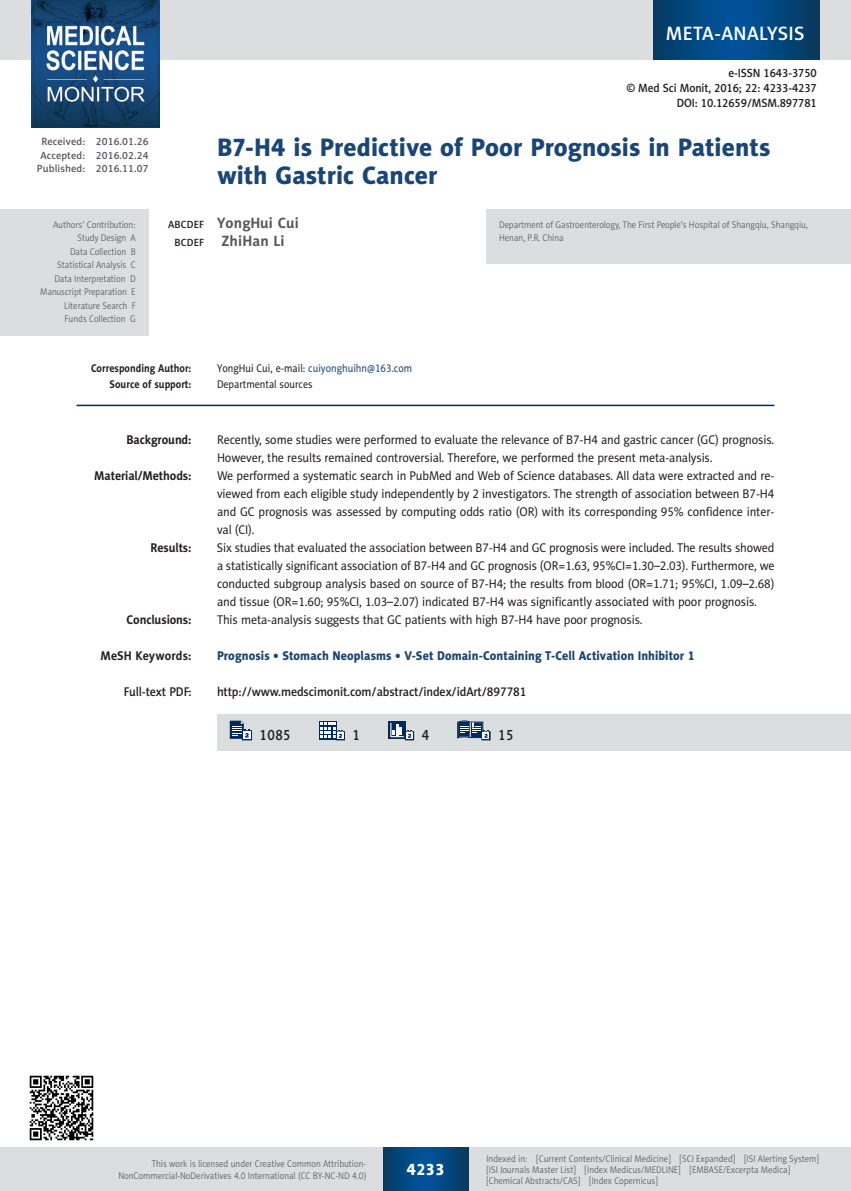
<style>
.page{position:relative;width:851px;height:1191px;background:#fff}
.page>*{position:absolute;margin:0;border:0;box-sizing:border-box;transform-origin:0 0}
.MSM_Tytul{font:25.5px/28.5px "Naomi Sans EFN Heavy";color:#1a4574}
.t1{font:19.5px "Naomi Sans EFN Medium";letter-spacing:.01em;color:#fff}
.t2{font:16.5px "Naomi Sans EFN Heavy";color:#fff}
.MSM_Autorzy{font:700 15px "Naomi Sans EFN";letter-spacing:.01em;color:#57585a}
.MSM_dane{font:15px "Naomi Sans EFN Medium";letter-spacing:.03em;color:#231f20;scale:.9 1}
.MSM_Summary_body{font:12.75px/18px "Naomi Sans EFN";letter-spacing:-.01em;color:#231f20;scale:.95 1}
.MSM_Summary_body-2{font:12.75px/18px "Naomi Sans EFN";letter-spacing:-.01em;color:#231f20;text-align:justify;scale:.94 1}
.MSM_keywords{font:12.75px "Naomi Sans EFN Heavy";letter-spacing:.005em;color:#1a4574;scale:.95 1}
.MSM_full_text_pdf{font:12.75px "Naomi Sans EFN Medium";letter-spacing:-.01em;color:#231f20;scale:.95 1}
.MSM_Summary_body-3{font:700 12.75px "Naomi Sans EFN";letter-spacing:-.01em;color:#231f20;scale:.95 1}
.MSM_keywords-2{font:700 12.75px "Naomi Sans EFN";letter-spacing:.005em;color:#231f20;scale:.95 1}
.MSM_Summary_body-4{font:700 12.75px "Naomi Sans EFN";letter-spacing:-.01em;color:#231f20;scale:.94 1}
.MSM_full_text_pdf-2{font:12px "Naomi Sans EFN Medium";letter-spacing:-.01em;color:#231f20;scale:.95 1}
.MSM_Adres{font:11.25px "Naomi Sans EFN";color:#1a4574;scale:.9 1}
.MSM_Adres-2{font:700 11.25px "Naomi Sans EFN";color:#231f20;scale:.9 1}
.MSM_Support{font:11.25px "Naomi Sans EFN";color:#231f20;scale:.9 1}
.MSM_Support-2{font:700 11.25px "Naomi Sans EFN";color:#231f20;scale:.9 1}
.t3{font:10.5px "Naomi Sans EFN Medium";letter-spacing:.01em;color:#57585a}
.MSM_Afiliacja{font:9.75px/11.2px "Naomi Sans EFN Light";color:#57585a;scale:.9 1}
.s1{font-family:"Naomi Sans EFN Medium";font-weight:400;font-size:10.5px;color:#231f20}
.s2{color:#231f20}
</style>
<div class="page">
<div style="left:217px;top:714px;width:633px;height:36px;background:#dcdddf"></div>
<svg style="left:230px;top:720px;width:22px;height:20px"></svg>
<div style="left:319px;top:721px;width:17px;height:18px;background:#00295c"></div>
<svg style="left:320px;top:722px;width:25px;height:18px"></svg>
<div style="left:388px;top:721px;width:18px;height:18px;background:#00295c"></div>
<svg style="left:390px;top:723px;width:24px;height:17px"></svg>
<svg style="left:457px;top:720px;width:33px;height:20px"></svg>
<hr style="left:77px;top:405px;width:697px;height:1px;background:#00295c">
<div style="left:0;top:210px;width:148px;height:126px;background:#dcdddf"></div>
<div style="left:486px;top:210px;width:364px;height:54px;background:#dcdddf"></div>
<img style="left:29px;top:1075px;width:65px;height:66px">
<div style="left:0;top:1148px;width:850px;height:43px;background:#dcdddf"></div>
<svg style="left:383px;top:1147px;width:85px;height:43px;background:#02477e"></svg>
<div style="left:0;top:0;width:850px;height:60px;background:#dcdddf"></div>
<img style="left:32px;top:0;width:127px;height:128px">
<svg style="left:653px;top:0;width:166px;height:60px;background:#02477e"></svg>
<h2 class="t1" style="left:665px;top:22px;width:140px">META-ANALYSIS</h2>
<p class="t3" style="left:41px;top:136px;width:109px">Received: 2016.01.26</p>
<p class="t3" style="left:40px;top:149px;width:110px">Accepted: 2016.02.24</p>
<p class="t3" style="left:37px;top:163px;width:113px">Published: 2016.11.07</p>
<p class="MSM_Afiliacja" style="left:53px;top:219px;width:93px">Authors’ Contribution:</p>
<p class="MSM_Afiliacja" style="left:77px;top:232px;width:66px">Study Design A</p>
<p class="MSM_Afiliacja" style="left:70px;top:246px;width:74px">Data Collection B</p>
<p class="MSM_Afiliacja" style="left:57px;top:259px;width:89px">Statistical Analysis C</p>
<p class="MSM_Afiliacja" style="left:54px;top:273px;width:92px">Data Interpretation D</p>
<p class="MSM_Afiliacja" style="left:40px;top:286px;width:107px">Manuscript Preparation E</p>
<p class="MSM_Afiliacja" style="left:64px;top:300px;width:81px">Literature Search F</p>
<p class="MSM_Afiliacja" style="left:65px;top:313px;width:80px">Funds Collection G</p>
<p class="MSM_full_text_pdf-2" style="left:728px;top:66px;width:95px">e-ISSN 1643-3750</p>
<p class="MSM_full_text_pdf-2" style="left:626px;top:81px;width:202px">© Med Sci Monit, 2016; 22: 4233-4237</p>
<p class="MSM_full_text_pdf-2" style="left:676px;top:96px;width:149px">DOI: 10.12659/MSM.897781</p>
<p class="MSM_Tytul" style="left:217px;top:132px;width:554px">B7-H4 is Predictive of Poor Prognosis in Patients with Gastric Cancer</p>
<p class="MSM_Autorzy" style="left:168px;top:214px;width:132px"><span class="s1">ABCDEF</span> YongHui Cui</p>
<p class="MSM_Autorzy" style="left:175px;top:232px;width:111px"><span class="s1">BCDEF</span> ZhiHan Li</p>
<p class="MSM_Afiliacja" style="left:499px;top:218px;width:345px;line-height:13.5px">Department of Gastroenterology, The First People’s Hospital of Shangqiu, Shangqiu,<br>Henan, P.R. China</p>
<p class="MSM_Adres-2" style="left:91px;top:361px;width:113px">Corresponding Author:</p>
<p class="MSM_Adres" style="left:217px;top:361px;width:218px"><span class="s2">YongHui Cui, e-mail:</span> cuiyonghuihn@163.com</p>
<p class="MSM_Support-2" style="left:110px;top:377px;width:92px">Source of support:</p>
<p class="MSM_Support" style="left:217px;top:377px;width:108px">Departmental sources</p>
<p class="MSM_Summary_body-3" style="left:126px;top:432px;width:70px">Background:</p>
<p class="MSM_Summary_body" style="left:217px;top:431px;width:588px">Recently, some studies were performed to evaluate the relevance of B7-H4 and gastric cancer (GC) prognosis.<br>However, the results remained controversial. Therefore, we performed the present meta-analysis.</p>
<p class="MSM_Summary_body-3" style="left:94px;top:468px;width:104px">Material/Methods:</p>
<p class="MSM_Summary_body" style="left:217px;top:467px;width:588px;text-align:justify">We performed a systematic search in PubMed and Web of Science databases. All data were extracted and re&shy;viewed from each eligible study independently by 2 investigators. The strength of association between B7-H4 and GC prognosis was assessed by computing odds ratio (OR) with its corresponding 95% confidence inter&shy;val (CI).</p>
<p class="MSM_Summary_body-4" style="left:150px;top:540px;width:45px">Results:</p>
<p class="MSM_Summary_body-2" style="left:217px;top:539px;width:594px">Six studies that evaluated the association between B7-H4 and GC prognosis were included. The results showed a statistically significant association of B7-H4 and GC prognosis (OR=1.63, 95%CI=1.30–2.03). Furthermore, we conducted subgroup analysis based on source of B7-H4; the results from blood (OR=1.71; 95%CI, 1.09–2.68) and tissue (OR=1.60; 95%CI, 1.03–2.07) indicated B7-H4 was significantly associated with poor prognosis.</p>
<p class="MSM_Summary_body-3" style="left:127px;top:612px;width:70px">Conclusions:</p>
<p class="MSM_Summary_body" style="left:217px;top:611px;width:449px">This meta-analysis suggests that GC patients with high B7-H4 have poor prognosis.</p>
<p class="MSM_keywords-2" style="left:100px;top:648px;width:97px">MeSH Keywords:</p>
<p class="MSM_keywords" style="left:217px;top:648px;width:504px">Prognosis • Stomach Neoplasms • V-Set Domain-Containing T-Cell Activation Inhibitor 1</p>
<p class="MSM_full_text_pdf" style="left:124px;top:684px;width:73px">Full-text PDF:</p>
<p class="MSM_full_text_pdf" style="left:217px;top:684px;width:327px">http://www.medscimonit.com/abstract/index/idArt/897781</p>
<p class="MSM_dane" style="left:259px;top:726px;width:36px">1085</p>
<p class="MSM_dane" style="left:352px;top:726px;width:10px">1</p>
<p class="MSM_dane" style="left:421px;top:726px;width:10px">4</p>
<p class="MSM_dane" style="left:498px;top:726px;width:19px">15</p>
<p class="MSM_Afiliacja" style="left:118px;top:1158px;width:277px;text-align:right">This work is licensed under Creative Common Attribution-<br>NonCommercial-NoDerivatives 4.0 International (CC BY-NC-ND 4.0)</p>
<p class="t2" style="left:406px;top:1159px;width:40px">4233</p>
<p class="MSM_Afiliacja" style="left:486px;top:1152px;width:371px">Indexed in: [Current Contents/Clinical Medicine] [SCI Expanded] [ISI Alerting System] [ISI Journals Master List] [Index Medicus/MEDLINE] [EMBASE/Excerpta Medica] [Chemical Abstracts/CAS] [Index Copernicus]</p>
</div>
